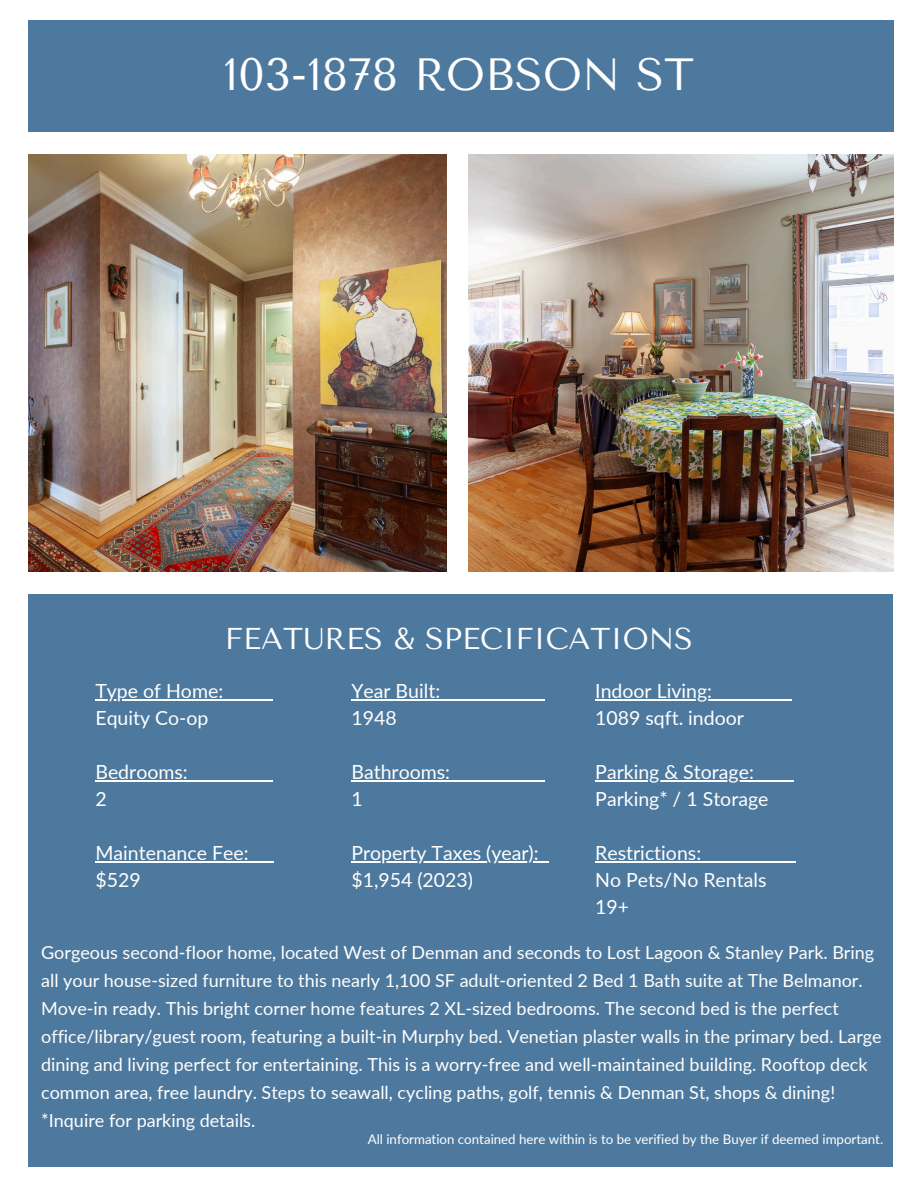
<style>
.page{position:relative;width:918px;height:1188px;background:#fff}
.page>*{position:absolute;margin:0;border:0;box-sizing:border-box;transform-origin:0 0}
.t1{font:45px "Tenor Sans";color:#fff}
.t2{font:30px "Tenor Sans";color:#fff}
.t3{font:19.5px/27px "Lato";color:#fff}
.t4{font:18px/28.2px "Lato";color:#fff}
.t5{font:13.35px "Lato";color:#fff}
</style>
<div class="page">
<div style="left:28px;top:594px;width:865px;height:572px;background:#4e799e"></div>
<div style="left:28px;top:20px;width:866px;height:111px;background:#4e799e"></div>
<img style="left:28px;top:155px;width:419px;height:416px">
<img style="left:468px;top:155px;width:426px;height:416px">
<hr style="left:595px;top:700px;width:117px;height:1px;background:#fff">
<hr style="left:712px;top:700px;width:80px;height:1px;background:#fff">
<hr style="left:595px;top:781px;width:159px;height:1px;background:#fff">
<hr style="left:754px;top:781px;width:40px;height:1px;background:#fff">
<hr style="left:595px;top:862px;width:106px;height:1px;background:#fff">
<hr style="left:701px;top:862px;width:95px;height:1px;background:#fff">
<hr style="left:95px;top:700px;width:128px;height:1px;background:#fff">
<hr style="left:223px;top:700px;width:50px;height:1px;background:#fff">
<hr style="left:95px;top:781px;width:93px;height:1px;background:#fff">
<hr style="left:188px;top:781px;width:85px;height:1px;background:#fff">
<hr style="left:95px;top:862px;width:154px;height:1px;background:#fff">
<svg style="left:249px;top:862px;width:25px;height:1px"></svg>
<hr style="left:351px;top:700px;width:89px;height:1px;background:#fff">
<hr style="left:440px;top:700px;width:105px;height:1px;background:#fff">
<hr style="left:351px;top:781px;width:99px;height:1px;background:#fff">
<hr style="left:450px;top:781px;width:95px;height:1px;background:#fff">
<hr style="left:351px;top:862px;width:188px;height:1px;background:#fff">
<h3 class="t1" style="left:224px;top:49px;width:472px">103-1878 ROBSON ST</h3>
<p class="t2" style="left:225px;top:622px;width:469px">FEATURES &amp; SPECIFICATIONS</p>
<h3 class="t3" style="left:95px;top:677px;width:129px">Type of Home:<br>Equity Co-op</h3>
<h3 class="t3" style="left:95px;top:758px;width:94px">Bedrooms:<br>2</h3>
<h3 class="t3" style="left:95px;top:839px;width:155px">Maintenance Fee: $529</h3>
<h3 class="t3" style="left:351px;top:677px;width:90px">Year Built:<br>1948</h3>
<h3 class="t3" style="left:351px;top:758px;width:100px">Bathrooms:<br>1</h3>
<h3 class="t3" style="left:351px;top:839px;width:189px">Property Taxes (year): $1,954 (2023)</h3>
<h3 class="t3" style="left:595px;top:677px;width:150px">Indoor Living:<br>1089 sqft. indoor</h3>
<h3 class="t3" style="left:595px;top:758px;width:175px">Parking &amp; Storage:<br>Parking* / 1 Storage</h3>
<h3 class="t3" style="left:595px;top:839px;width:173px">Restrictions:<br>No Pets/No Rentals<br>19+</h3>
<h1 class="t4" style="left:41px;top:938px;width:842px">Gorgeous second-floor home, located West of Denman and seconds to Lost Lagoon &amp; Stanley Park. Bring all your house-sized furniture to this nearly 1,100 SF adult-oriented 2 Bed 1 Bath suite at The Belmanor.<br>Move-in ready. This bright corner home features 2 XL-sized bedrooms. The second bed is the perfect office/library/guest room, featuring a built-in Murphy bed. Venetian plaster walls in the primary bed. Large dining and living perfect for entertaining. This is a worry-free and well-maintained building. Rooftop deck common area, free laundry. Steps to seawall, cycling paths, golf, tennis &amp; Denman St, shops &amp; dining! *Inquire for parking details.</h1>
<h2 class="t5" style="left:368px;top:1130px;width:517px">All information contained here within is to be verified by the Buyer if deemed important.</h2>
</div>
